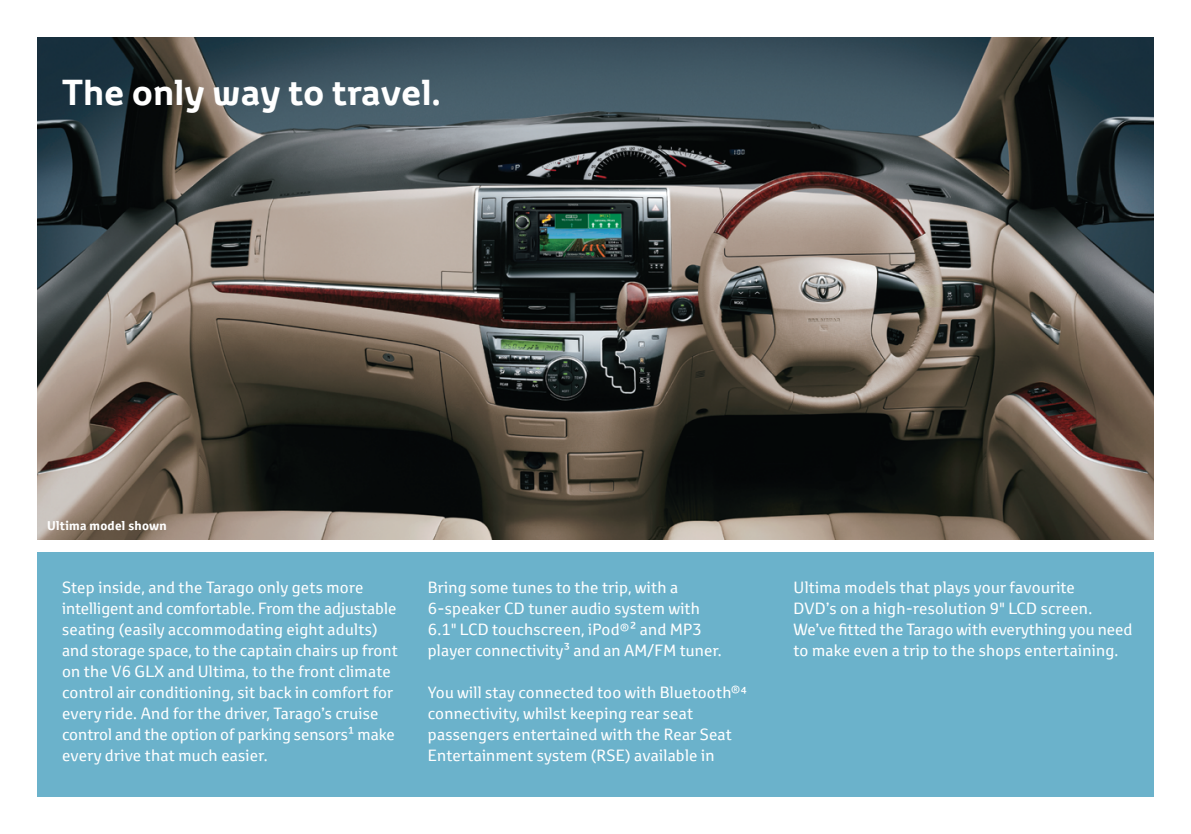
<style>
.page{position:relative;width:1191px;height:834px;background:#fff}
.page>*{position:absolute;margin:0;border:0;box-sizing:border-box;transform-origin:0 0}
.t1{font:700 35px "Toyota Display";letter-spacing:.015em;color:#fff}
.t2{font:15.75px/21px "Toyota Text";letter-spacing:.015em;color:#fff}
.t3{font:700 12.25px "Toyota Text";letter-spacing:.02em;color:#fff}
</style>
<div class="page">
<img style="left:37px;top:37px;width:1116px;height:502px">
<div style="left:37px;top:551px;width:1116px;height:245px;background:#6bb2cb"></div>
<h1 class="t1" style="left:62px;top:68px;width:380px">The only way to travel.</h1>
<p class="t3" style="left:47px;top:517px;width:121px">Ultima model shown</p>
<p class="t2" style="left:62px;top:576px;width:337px">Step inside, and the Tarago only gets more intelligent and comfortable. From the adjustable seating (easily accommodating eight adults) and storage space, to the captain chairs up front on the V6 GLX and Ultima, to the front climate control air conditioning, sit back in comfort for every ride. And for the driver, Tarago’s cruise control and the option of parking sensors1 make every drive that much easier.</p>
<p class="t2" style="left:428px;top:576px;width:295px">Bring some tunes to the trip, with a 6-speaker CD tuner audio system with 6.1" LCD touchscreen, iPod®2 and MP3 player connectivity3 and an AM/FM tuner.</p>
<p class="t2" style="left:428px;top:681px;width:321px">You will stay connected too with Bluetooth®4 connectivity, whilst keeping rear seat passengers entertained with the Rear Seat Entertainment system (RSE) available in</p>
<p class="t2" style="left:793px;top:576px;width:340px">Ultima models that plays your favourite<br>DVD’s on a high-resolution 9" LCD screen.<br>We’ve fitted the Tarago with everything you need to make even a trip to the shops entertaining.</p>
</div>
